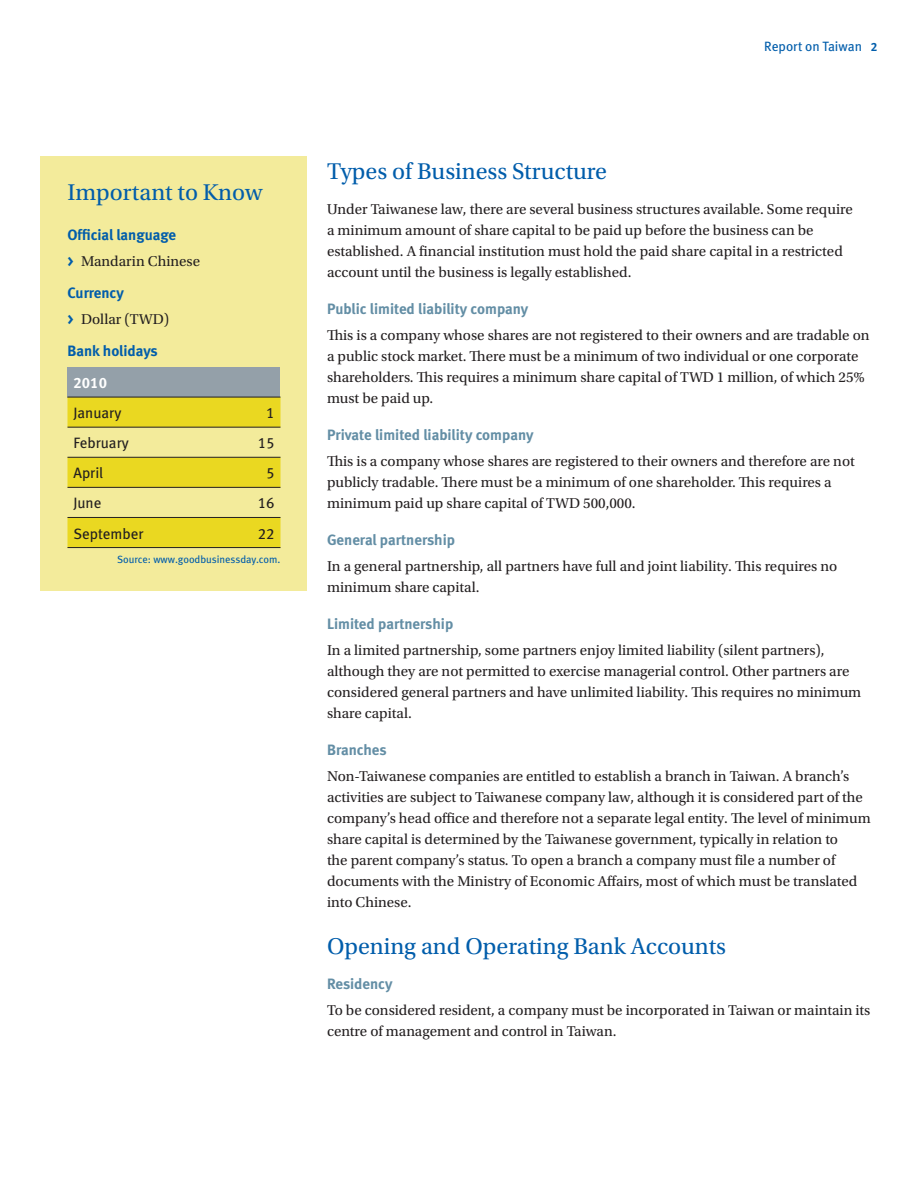
<style>
.page{position:relative;width:918px;height:1188px;background:#fff}
.page>*{position:absolute;margin:0;border:0;box-sizing:border-box;transform-origin:0 0}
.Heading_3{font:24px "Utopia Std";color:#015dab}
.Bullet_Point{font:15px/21px "Utopia Std";color:#231f20}
.Heading_4{font:15px "Meta Bold LF";color:#638ea5}
.Table_Data{font:15px "Meta Book LF";color:#231f20}
.Heading_4-2{font:15px "Meta Bold LF";color:#015dab}
.Table_Column_Header{font:15px "Meta Bold LF";color:#fff}
.Page_header{font:13.5px "Meta Book LF";color:#015dab}
.Contributor_Credit{font:10.5px "Meta Book LF";color:#015dab}
</style>
<div class="page">
<div style="left:40px;top:156px;width:268px;height:435px;background:#f3eb9b"></div>
<div style="left:68px;top:367px;width:212px;height:30px;background:#94a0a9"></div>
<svg style="left:68px;top:398px;width:212px;height:149px"></svg>
<hr style="left:68px;top:397px;width:212px;height:1px;background:#231f20">
<hr style="left:68px;top:427px;width:212px;height:1px;background:#231f20">
<hr style="left:68px;top:457px;width:212px;height:1px;background:#231f20">
<hr style="left:68px;top:487px;width:212px;height:1px;background:#231f20">
<hr style="left:68px;top:517px;width:212px;height:1px;background:#231f20">
<hr style="left:68px;top:547px;width:212px;height:1px;background:#231f20">
<p class="Heading_3" style="left:68px;top:180px;width:196px">Important to Know</p>
<p class="Heading_4-2" style="left:68px;top:226px;width:110px">Official language</p>
<p class="Bullet_Point" style="left:81px;top:251px;width:121px">Mandarin Chinese</p>
<p class="Heading_4-2" style="left:68px;top:283px;width:58px">Currency</p>
<p class="Bullet_Point" style="left:81px;top:309px;width:90px">Dollar (TWD)</p>
<p class="Heading_4-2" style="left:68px;top:341px;width:92px">Bank holidays</p>
<p class="Table_Column_Header" style="left:74px;top:373px;width:35px">2010</p>
<p class="Table_Data" style="left:74px;top:403px;width:50px">January</p>
<p class="Table_Data" style="left:266px;top:403px;width:10px">1</p>
<p class="Table_Data" style="left:74px;top:434px;width:57px">February</p>
<p class="Table_Data" style="left:258px;top:434px;width:18px">15</p>
<p class="Table_Data" style="left:74px;top:464px;width:31px">April</p>
<p class="Table_Data" style="left:266px;top:464px;width:10px">5</p>
<p class="Table_Data" style="left:74px;top:494px;width:29px">June</p>
<p class="Table_Data" style="left:258px;top:494px;width:18px">16</p>
<p class="Table_Data" style="left:74px;top:524px;width:71px">September</p>
<p class="Table_Data" style="left:258px;top:524px;width:18px">22</p>
<p class="Contributor_Credit" style="left:117px;top:553px;width:165px">Source: www.goodbusinessday.com.</p>
<p class="Heading_4-2" style="left:68px;top:252px;width:8px">&gt;</p>
<p class="Heading_4-2" style="left:68px;top:310px;width:8px">&gt;</p>
<p class="Page_header" style="left:764px;top:38px;width:99px">Report on Taiwan</p>
<p class="Heading_3" style="left:327px;top:159px;width:282px">Types of Business Structure</p>
<p class="Bullet_Point" style="left:327px;top:199px;width:527px">Under Taiwanese law, there are several business structures available. Some require a minimum amount of share capital to be paid up before the business can be established. A financial institution must hold the paid share capital in a restricted account until the business is legally established.</p>
<p class="Heading_4" style="left:327px;top:299px;width:203px">Public limited liability company</p>
<p class="Bullet_Point" style="left:327px;top:325px;width:544px">This is a company whose shares are not registered to their owners and are tradable on a public stock market. There must be a minimum of two individual or one corporate shareholders. This requires a minimum share capital of TWD 1 million, of which 25% must be paid up.</p>
<p class="Heading_4" style="left:327px;top:425px;width:208px">Private limited liability company</p>
<p class="Bullet_Point" style="left:327px;top:451px;width:529px">This is a company whose shares are registered to their owners and therefore are not publicly tradable. There must be a minimum of one shareholder. This requires a minimum paid up share capital of TWD 500,000.</p>
<p class="Heading_4" style="left:327px;top:530px;width:130px">General partnership</p>
<p class="Bullet_Point" style="left:327px;top:556px;width:512px">In a general partnership, all partners have full and joint liability. This requires no minimum share capital.</p>
<p class="Heading_4" style="left:327px;top:614px;width:128px">Limited partnership</p>
<p class="Bullet_Point" style="left:327px;top:640px;width:536px">In a limited partnership, some partners enjoy limited liability (silent partners), although they are not permitted to exercise managerial control. Other partners are considered general partners and have unlimited liability. This requires no minimum share capital.</p>
<p class="Heading_4" style="left:327px;top:740px;width:61px">Branches</p>
<p class="Bullet_Point" style="left:327px;top:766px;width:545px">Non-Taiwanese companies are entitled to establish a branch in Taiwan. A branch’s activities are subject to Taiwanese company law, although it is considered part of the company’s head office and therefore not a separate legal entity. The level of minimum share capital is determined by the Taiwanese government, typically in relation to<br>the parent company’s status. To open a branch a company must file a number of documents with the Ministry of Economic Affairs, most of which must be translated into Chinese.</p>
<p class="Heading_3" style="left:327px;top:933px;width:401px">Opening and Operating Bank Accounts</p>
<p class="Heading_4" style="left:327px;top:974px;width:67px">Residency</p>
<p class="Bullet_Point" style="left:327px;top:1000px;width:545px">To be considered resident, a company must be incorporated in Taiwan or maintain its centre of management and control in Taiwan.</p>
</div>
